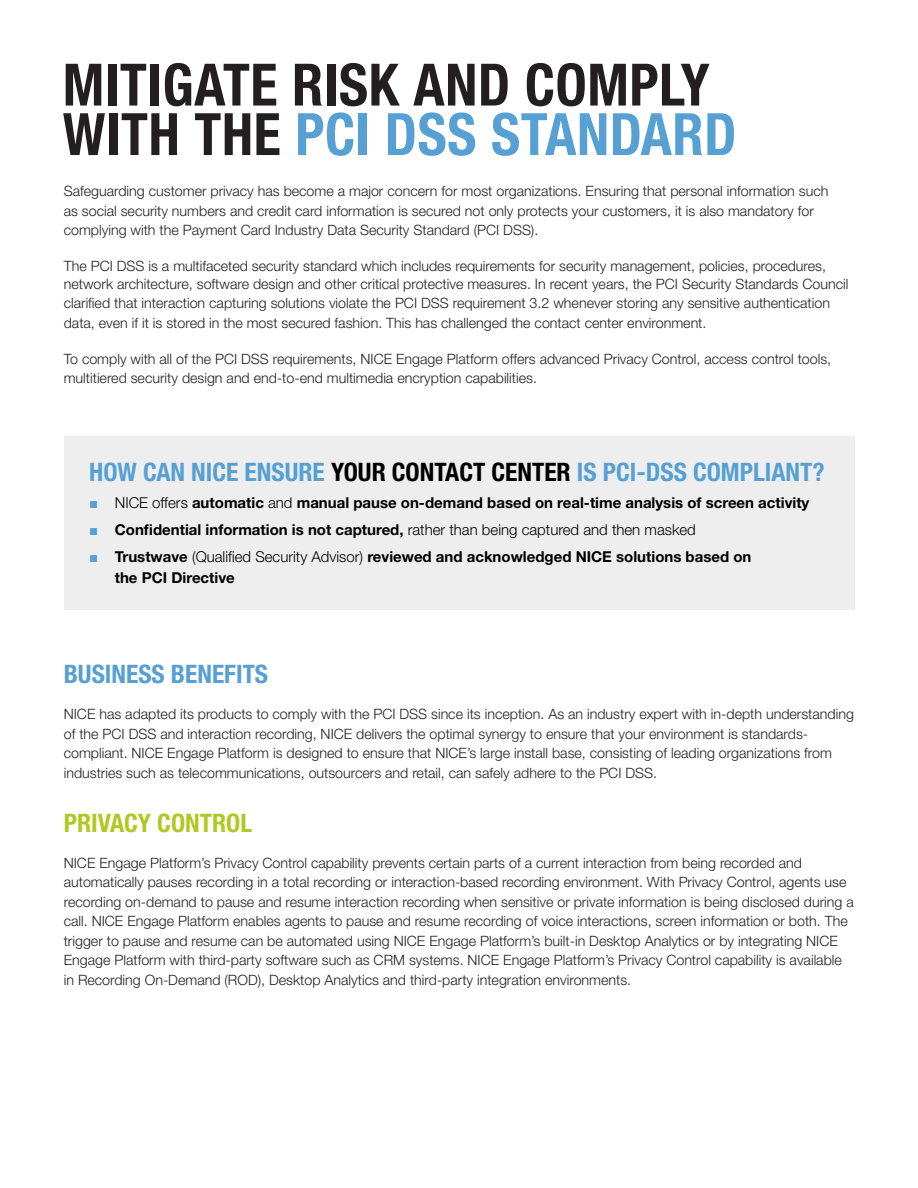
<style>
.page{position:relative;width:918px;height:1188px;background:#fff}
.page>*{position:absolute;margin:0;border:0;box-sizing:border-box;transform-origin:0 0}
.H2___Top_Title_40_FI{font:700 condensed 58.5px/49.5px "Helvetica Neue LT Std";letter-spacing:.01em;color:#231f20;scale:.96 1}
.H2_Subtitle_15_16{font:700 condensed 25.5px "Helvetica Neue LT Std";color:#56a0d3}
.H2_Subtitle_15_16-2{font:700 condensed 25.5px "Helvetica Neue LT Std";color:#afc822}
.t1{font:700 15px/21px "Helvetica Neue LT Std";color:#000}
.t2{font:300 14.25px/19.5px "Helvetica Neue LT Std";color:#231f20}
.s1{color:#56a0d3}
.s2{color:#000}
.s3{font-family:"Arial";font-weight:400;color:#56a0d3}
.s4{font-weight:300}
</style>
<div class="page">
<div style="left:64px;top:436px;width:790px;height:174px;background:#eeeeef"></div>
<p class="H2___Top_Title_40_FI" style="left:63px;top:59px;width:703px">MITIGATE RISK AND COMPLY<br>WITH THE <span class="s1">PCI DSS STANDARD</span></p>
<p class="t2" style="left:64px;top:181px;width:766px">Safeguarding customer privacy has become a major concern for most organizations. Ensuring that personal information such as social security numbers and credit card information is secured not only protects your customers, it is also mandatory for complying with the Payment Card Industry Data Security Standard (PCI DSS).</p>
<p class="t2" style="left:64px;top:257px;width:786px;line-height:17.1px">The PCI DSS is a multifaceted security standard which includes requirements for security management, policies, procedures, network architecture, software design and other critical protective measures. In recent years, the PCI Security Standards Council</p>
<p class="t2" style="left:64px;top:293px;width:768px">clarified that interaction capturing solutions violate the PCI DSS requirement 3.2 whenever storing any sensitive authentication data, even if it is stored in the most secured fashion. This has challenged the contact center environment.</p>
<p class="t2" style="left:64px;top:348px;width:769px">To comply with all of the PCI DSS requirements, NICE Engage Platform offers advanced Privacy Control, access control tools, multitiered security design and end-to-end multimedia encryption capabilities.</p>
<p class="H2_Subtitle_15_16" style="left:89px;top:457px;width:737px">HOW CAN NICE ENSURE <span class="s2">YOUR CONTACT CENTER</span> IS PCI-DSS COMPLIANT?</p>
<p class="t1" style="left:89px;top:492px;width:722px"><span class="s3">■</span> <span class="s4">NICE offers</span> automatic <span class="s4">and</span> manual pause on-demand based on real-time analysis of screen activity</p>
<p class="t1" style="left:89px;top:519px;width:608px"><span class="s3">■</span> Confidential information is not captured, <span class="s4">rather than being captured and then masked</span></p>
<p class="t1" style="left:115px;top:546px;width:638px;text-indent:-26px"><span class="s3">■</span> Trustwave <span class="s4">(Qualified Security Advisor)</span> reviewed and acknowledged NICE solutions based on the PCI Directive</p>
<p class="H2_Subtitle_15_16" style="left:64px;top:659px;width:206px">BUSINESS BENEFITS</p>
<p class="t2" style="left:64px;top:704px;width:792px">NICE has adapted its products to comply with the PCI DSS since its inception. As an industry expert with in-depth understanding of the PCI DSS and interaction recording, NICE delivers the optimal synergy to ensure that your environment is standards&shy;compliant. NICE Engage Platform is designed to ensure that NICE’s large install base, consisting of leading organizations from industries such as telecommunications, outsourcers and retail, can safely adhere to the PCI DSS.</p>
<p class="H2_Subtitle_15_16-2" style="left:64px;top:807px;width:190px">PRIVACY CONTROL</p>
<p class="t2" style="left:64px;top:852px;width:792px">NICE Engage Platform’s Privacy Control capability prevents certain parts of a current interaction from being recorded and automatically pauses recording in a total recording or interaction-based recording environment. With Privacy Control, agents use recording on-demand to pause and resume interaction recording when sensitive or private information is being disclosed during a call. NICE Engage Platform enables agents to pause and resume recording of voice interactions, screen information or both. The trigger to pause and resume can be automated using NICE Engage Platform’s built-in Desktop Analytics or by integrating NICE Engage Platform with third-party software such as CRM systems. NICE Engage Platform’s Privacy Control capability is available in Recording On-Demand (ROD), Desktop Analytics and third-party integration environments.</p>
</div>
